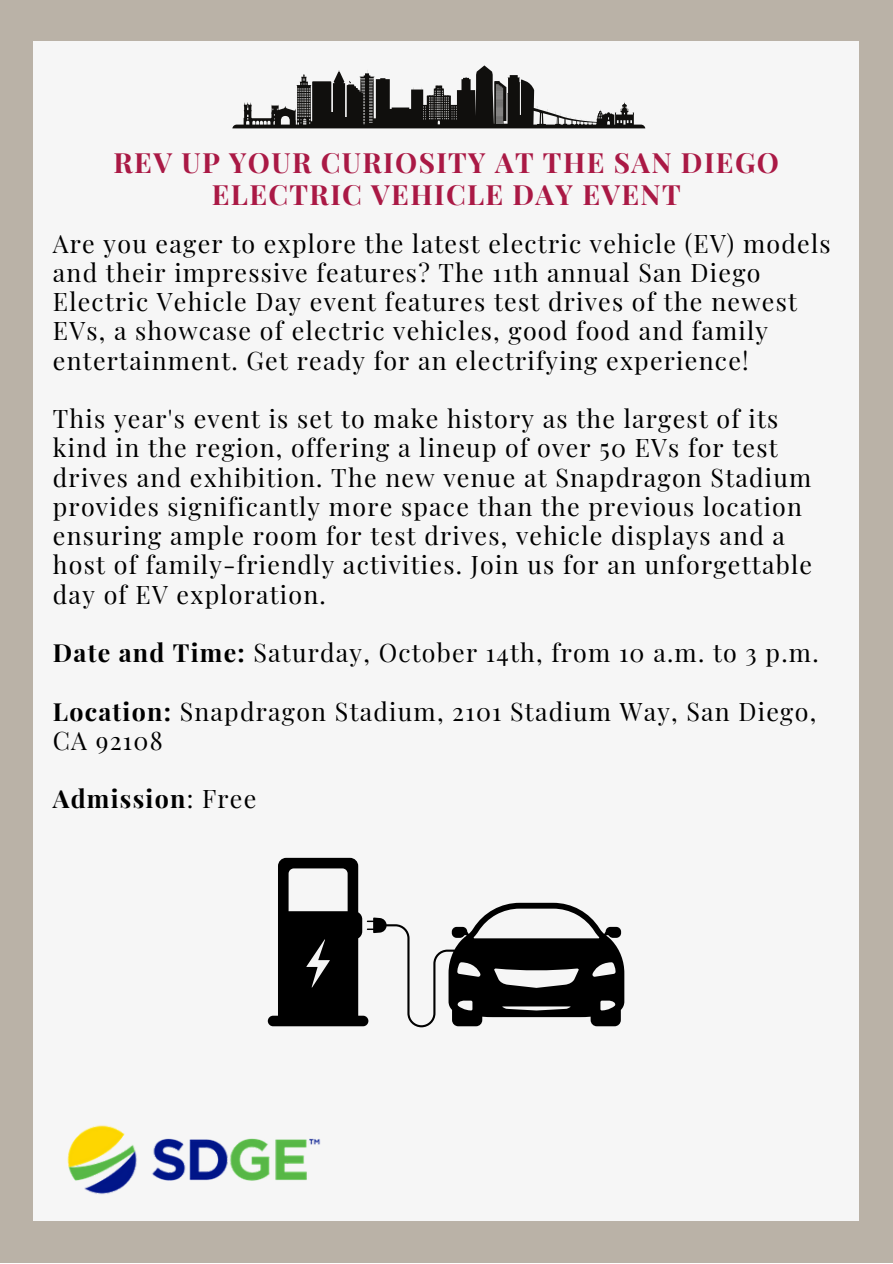
<style>
.page{position:relative;width:893px;height:1264px;background:#fff}
.page>*{position:absolute;margin:0;border:0;box-sizing:border-box;transform-origin:0 0}
.t1{font:700 27.9px/32.5px "Playfair Display";letter-spacing:.05em;color:#aa1945;text-align:center}
.t2{font:25.05px/29.2px "Playfair Display";letter-spacing:.05em;color:#000}
.t3{font:700 25.05px "Playfair Display";letter-spacing:.05em;color:#000}
.s1{font-weight:700}
.s2{font-weight:400}
</style>
<div class="page">
<div style="left:0;top:0;width:892px;height:1262px;background:#bab2a7"></div>
<div style="left:33px;top:41px;width:825px;height:1179px;background:#f6f6f6"></div>
<svg style="left:232px;top:65px;width:413px;height:63px"></svg>
<img style="left:67px;top:1125px;width:254px;height:69px">
<svg style="left:268px;top:857px;width:356px;height:170px"></svg>
<p class="t1" style="left:114px;top:145px;width:667px">REV UP YOUR CURIOSITY AT THE SAN DIEGO<br>ELECTRIC VEHICLE DAY EVENT</p>
<p class="t2" style="left:53px;top:228px;width:779px">Are you eager to explore the latest electric vehicle (EV) models and their impressive features? The 11th annual San Diego Electric Vehicle Day event features test drives of the newest EVs, a showcase of electric vehicles, good food and family entertainment. Get ready for an electrifying experience!</p>
<p class="t2" style="left:53px;top:403px;width:760px">This year's event is set to make history as the largest of its kind in the region, offering a lineup of over 50 EVs for test drives and exhibition. The new venue at Snapdragon Stadium provides significantly more space than the previous location ensuring ample room for test drives, vehicle displays and a host of family-friendly activities. Join us for an unforgettable day of EV exploration.</p>
<p class="t2" style="left:53px;top:637px;width:767px"><span class="s1">Date and Time:</span> Saturday, October 14th, from 10 a.m. to 3 p.m.</p>
<p class="t2" style="left:53px;top:695px;width:764px"><span class="s1">Location:</span> Snapdragon Stadium, 2101 Stadium Way, San Diego,<br>CA 92108</p>
<p class="t3" style="left:53px;top:781px;width:205px">Admission<span class="s2">: Free</span></p>
</div>
